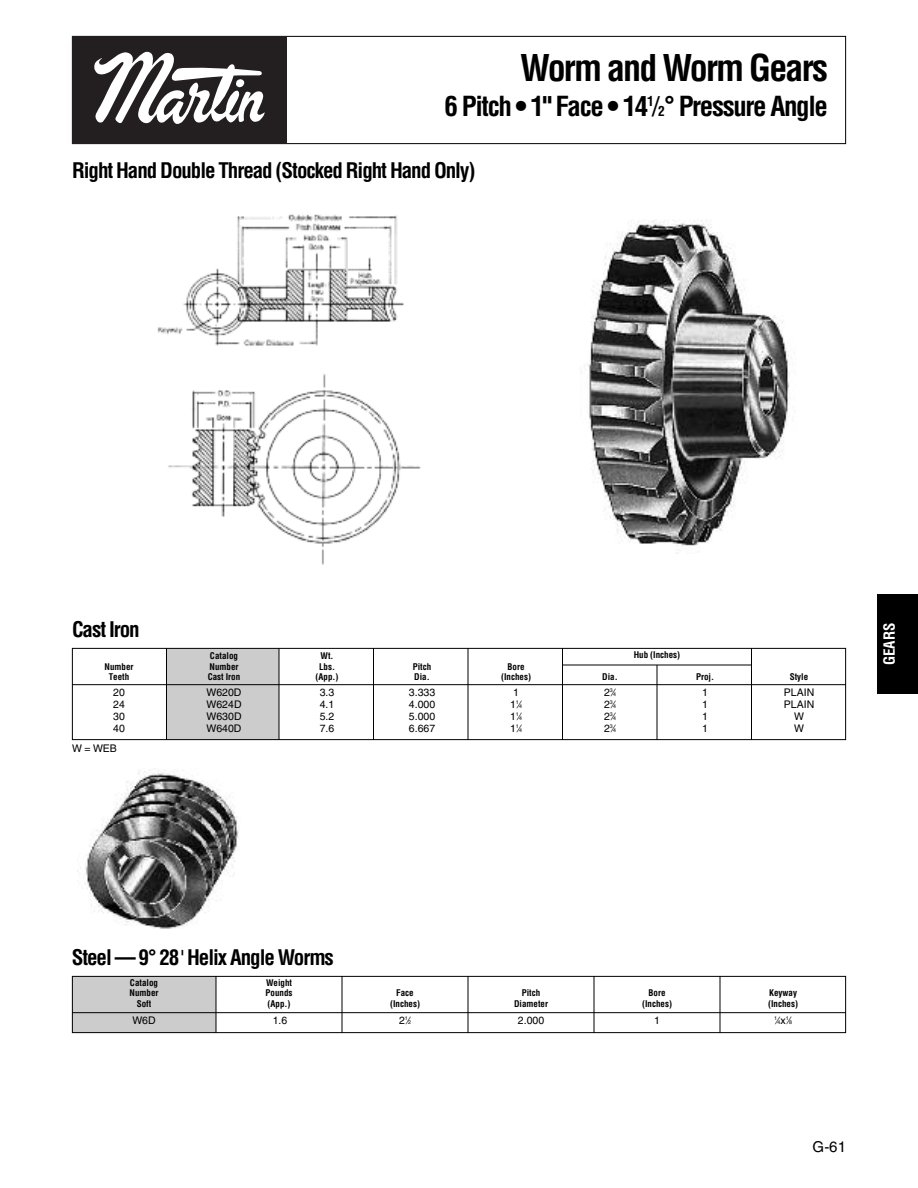
<style>
.page{position:relative;width:918px;height:1188px;background:#fff}
.page>*{position:absolute;margin:0;border:0;box-sizing:border-box;transform-origin:0 0}
.t1{font:700 condensed 36px "Helvetica";letter-spacing:-.05em;color:#000}
.t2{font:700 condensed 27px "Helvetica";letter-spacing:-.05em;color:#000}
.t3{font:700 condensed 21px "Helvetica";letter-spacing:-.05em;color:#000}
.t4{font:700 condensed 15px "Helvetica";letter-spacing:-.01em;color:#fff}
.t5{font:15px "Helvetica LT Std";color:#000}
.t6{font:10.5px "Helvetica LT Std";color:#000}
.t7{font:700 condensed 9px "Helvetica";color:#000}
.t8{font:5.25px "Helvetica LT Std";color:#000}
.s1{font-family:"Helvetica LT Std";font-weight:400;font-stretch:normal}
.s2{font-size:13.5px}
.s3{font-size:5.25px}
.s4{font-size:10.5px}
</style>
<div class="page">
<div style="left:72px;top:36px;width:774px;height:108px;border:1px solid #000"></div>
<div style="left:72px;top:36px;width:214px;height:108px;background:#231f20"></div>
<svg style="left:94px;top:51px;width:171px;height:73px"></svg>
<div style="left:166px;top:648px;width:113px;height:92px;background:#ccc"></div>
<div style="left:72px;top:648px;width:774px;height:92px;border:1px solid #000"></div>
<hr style="left:72px;top:684px;width:774px;height:1px;background:#000">
<hr style="left:562px;top:665px;width:190px;height:1px;background:#000">
<hr style="left:166px;top:648px;width:1px;height:92px;background:#000">
<hr style="left:279px;top:648px;width:1px;height:92px;background:#000">
<hr style="left:373px;top:648px;width:1px;height:92px;background:#000">
<hr style="left:468px;top:648px;width:1px;height:92px;background:#000">
<hr style="left:562px;top:648px;width:1px;height:92px;background:#000">
<hr style="left:657px;top:665px;width:1px;height:75px;background:#000">
<hr style="left:751px;top:648px;width:1px;height:92px;background:#000">
<div style="left:72px;top:976px;width:144px;height:57px;background:#ccc"></div>
<div style="left:72px;top:976px;width:774px;height:57px;border:1px solid #000"></div>
<hr style="left:72px;top:1012px;width:774px;height:1px;background:#000">
<hr style="left:216px;top:976px;width:1px;height:57px;background:#000">
<hr style="left:342px;top:976px;width:1px;height:57px;background:#000">
<hr style="left:468px;top:976px;width:1px;height:57px;background:#000">
<hr style="left:594px;top:976px;width:1px;height:57px;background:#000">
<hr style="left:720px;top:976px;width:1px;height:57px;background:#000">
<img style="left:581px;top:219px;width:208px;height:327px">
<img style="left:157px;top:214px;width:264px;height:351px">
<img style="left:85px;top:770px;width:154px;height:159px">
<div style="left:878px;top:594px;width:40px;height:100px;background:#000"></div>
<h1 class="t1" style="left:520px;top:48px;width:309px">Worm and Worm Gears</h1>
<h2 class="t2" style="left:445px;top:90px;width:385px">6 Pitch • 1" Face • 14<sup>1</sup><span class="s1">/</span><span class="s2">2</span>° Pressure Angle</h2>
<h3 class="t3" style="left:72px;top:158px;width:405px">Right Hand Double Thread (Stocked Right Hand Only)</h3>
<h3 class="t3" style="left:72px;top:617px;width:69px">Cast Iron</h3>
<p class="t7" style="left:210px;top:651px;width:30px">Catalog</p>
<p class="t7" style="left:321px;top:651px;width:14px">Wt.</p>
<p class="t7" style="left:634px;top:649px;width:48px">Hub (Inches)</p>
<p class="t7" style="left:105px;top:661px;width:30px">Number</p>
<p class="t7" style="left:210px;top:661px;width:30px">Number</p>
<p class="t7" style="left:319px;top:661px;width:17px">Lbs.</p>
<p class="t7" style="left:413px;top:661px;width:20px">Pitch</p>
<p class="t7" style="left:508px;top:661px;width:19px">Bore</p>
<p class="t7" style="left:109px;top:672px;width:22px">Teeth</p>
<p class="t7" style="left:208px;top:672px;width:34px">Cast Iron</p>
<p class="t7" style="left:316px;top:672px;width:24px">(App.)</p>
<p class="t7" style="left:414px;top:672px;width:17px">Dia.</p>
<p class="t7" style="left:501px;top:672px;width:31px">(Inches)</p>
<p class="t7" style="left:602px;top:672px;width:17px">Dia.</p>
<p class="t7" style="left:696px;top:672px;width:19px">Proj.</p>
<p class="t7" style="left:790px;top:672px;width:20px">Style</p>
<p class="t6" style="left:113px;top:688px;width:13px">20</p>
<p class="t6" style="left:207px;top:688px;width:37px">W620D</p>
<p class="t6" style="left:320px;top:688px;width:16px">3.3</p>
<p class="t6" style="left:409px;top:688px;width:28px">3.333</p>
<p class="t6" style="left:513px;top:688px;width:7px">1</p>
<p class="t6" style="left:604px;top:688px;width:14px">2<sup>3</sup>⁄<span class="s3">4</span></p>
<p class="t6" style="left:702px;top:688px;width:7px">1</p>
<p class="t6" style="left:784px;top:688px;width:32px">PLAIN</p>
<p class="t6" style="left:113px;top:700px;width:13px">24</p>
<p class="t6" style="left:207px;top:700px;width:37px">W624D</p>
<p class="t6" style="left:320px;top:700px;width:16px">4.1</p>
<p class="t6" style="left:409px;top:700px;width:28px">4.000</p>
<p class="t6" style="left:510px;top:700px;width:14px">1<sup>1</sup>⁄<span class="s3">4</span></p>
<p class="t6" style="left:604px;top:700px;width:14px">2<sup>3</sup>⁄<span class="s3">4</span></p>
<p class="t6" style="left:702px;top:700px;width:7px">1</p>
<p class="t6" style="left:784px;top:700px;width:32px">PLAIN</p>
<p class="t6" style="left:113px;top:712px;width:13px">30</p>
<p class="t6" style="left:207px;top:712px;width:37px">W630D</p>
<p class="t6" style="left:320px;top:712px;width:16px">5.2</p>
<p class="t6" style="left:409px;top:712px;width:28px">5.000</p>
<p class="t6" style="left:510px;top:712px;width:14px">1<sup>1</sup>⁄<span class="s3">4</span></p>
<p class="t6" style="left:604px;top:712px;width:14px">2<sup>3</sup>⁄<span class="s3">4</span></p>
<p class="t6" style="left:702px;top:712px;width:7px">1</p>
<p class="t6" style="left:794px;top:712px;width:11px">W</p>
<p class="t6" style="left:113px;top:724px;width:13px">40</p>
<p class="t6" style="left:207px;top:724px;width:37px">W640D</p>
<p class="t6" style="left:320px;top:724px;width:16px">7.6</p>
<p class="t6" style="left:409px;top:724px;width:28px">6.667</p>
<p class="t6" style="left:510px;top:724px;width:14px">1<sup>1</sup>⁄<span class="s3">4</span></p>
<p class="t6" style="left:604px;top:724px;width:14px">2<sup>3</sup>⁄<span class="s3">4</span></p>
<p class="t6" style="left:702px;top:724px;width:7px">1</p>
<p class="t6" style="left:794px;top:724px;width:11px">W</p>
<p class="t6" style="left:72px;top:745px;width:46px">W = WEB</p>
<h3 class="t4" style="left:881px;top:665px;width:43px;rotate:-90deg">GEARS</h3>
<h3 class="t3" style="left:72px;top:945px;width:264px">Steel — 9° 28<span class="s1">'</span> Helix Angle Worms</h3>
<p class="t7" style="left:130px;top:977px;width:30px">Catalog</p>
<p class="t7" style="left:266px;top:977px;width:28px">Weight</p>
<p class="t7" style="left:130px;top:988px;width:30px">Number</p>
<p class="t7" style="left:266px;top:988px;width:28px">Pounds</p>
<p class="t7" style="left:396px;top:988px;width:19px">Face</p>
<p class="t7" style="left:522px;top:988px;width:20px">Pitch</p>
<p class="t7" style="left:649px;top:988px;width:19px">Bore</p>
<p class="t7" style="left:769px;top:988px;width:29px">Keyway</p>
<p class="t7" style="left:137px;top:998px;width:16px">Soft</p>
<p class="t7" style="left:268px;top:998px;width:24px">(App.)</p>
<p class="t7" style="left:390px;top:998px;width:31px">(Inches)</p>
<p class="t7" style="left:514px;top:998px;width:36px">Diameter</p>
<p class="t7" style="left:642px;top:998px;width:31px">(Inches)</p>
<p class="t7" style="left:768px;top:998px;width:31px">(Inches)</p>
<p class="t6" style="left:132px;top:1016px;width:25px">W6D</p>
<p class="t6" style="left:273px;top:1016px;width:16px">1.6</p>
<p class="t6" style="left:399px;top:1016px;width:14px">2<sup>1</sup>⁄<span class="s3">2</span></p>
<p class="t6" style="left:518px;top:1016px;width:28px">2.000</p>
<p class="t6" style="left:654px;top:1016px;width:7px">1</p>
<p class="t8" style="left:774px;top:1018px;width:19px">1<span class="s4">⁄</span>4<span class="s4">x</span>1<span class="s4">⁄</span>8</p>
<h3 class="t5" style="left:813px;top:1141px;width:35px">G-61</h3>
</div>
